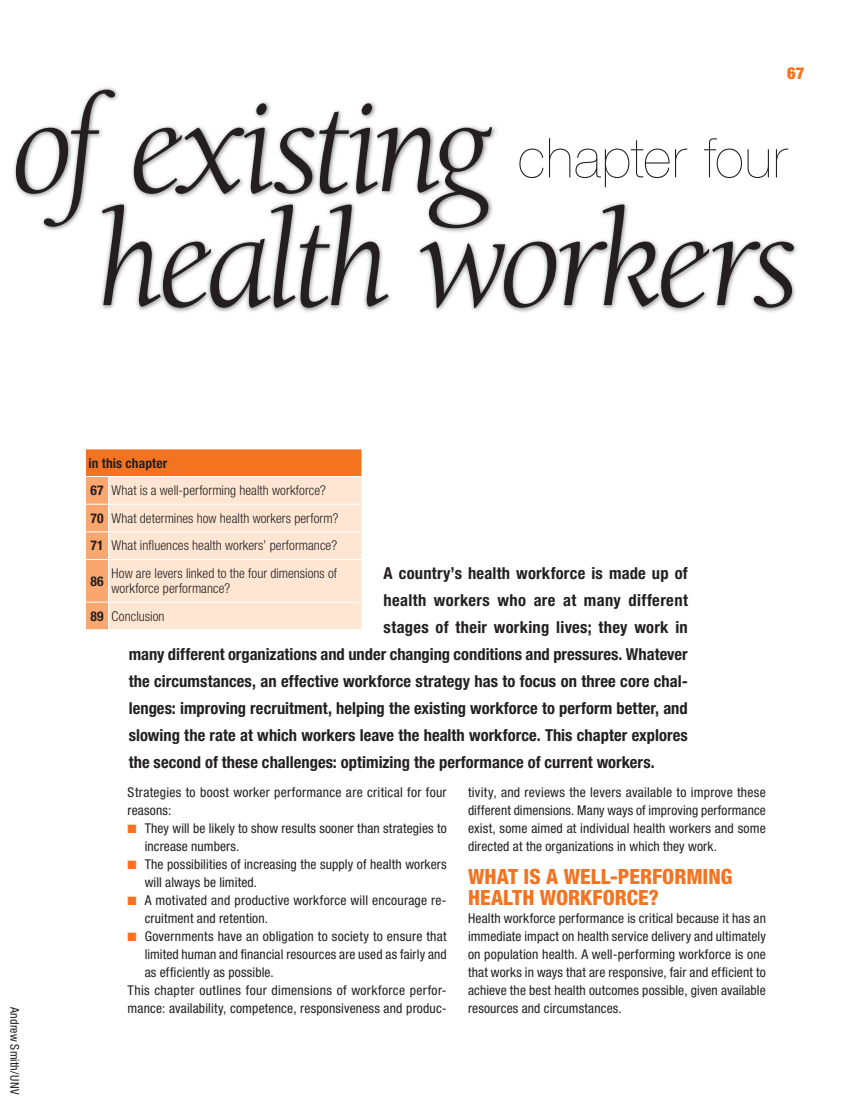
<style>
.page{position:relative;width:851px;height:1106px;background:#fff}
.page>*{position:absolute;margin:0;border:0;box-sizing:border-box;transform-origin:0 0}
.t1{font:italic 142.5px "Berkeley Std";letter-spacing:-.045em;color:#231f20}
.t2{font:200 54.9px "Helvetica Neue LT Std";letter-spacing:.015em;color:#231f20}
.t3{font:800 condensed 21px/21px "Helvetica Neue LT Std";color:#f47321}
.t4{font:700 condensed 16.5px "Helvetica Neue LT Std";letter-spacing:.005em;color:#231f20}
.t5{font:900 condensed 16.5px "Helvetica Neue LT Std";color:#f47321}
.t6{font:condensed 13.5px/18px "Helvetica Neue LT Std";letter-spacing:.015em;color:#231f20;text-align:justify}
.t7{font:300 condensed 13.5px/27.6px "Helvetica Neue LT Std";letter-spacing:.005em;color:#231f20}
.t8{font:700 condensed 13.5px "Helvetica Neue LT Std";color:#231f20}
.t9{font:condensed 12px "Helvetica Neue LT Std";letter-spacing:.015em;color:#231f20}
.t10{font:12px "Zapf Dingbats";color:#f47321}
.s1{font-weight:700}
</style>
<div class="page">
<div style="left:85px;top:449px;width:277px;height:27px;background:#f47321"></div>
<div style="left:109px;top:477px;width:252px;height:152px;background:#fee6d3"></div>
<hr style="left:109px;top:504px;width:253px;height:1px;background:#fff">
<hr style="left:109px;top:531px;width:253px;height:1px;background:#fff">
<svg style="left:361px;top:449px;width:1px;height:110px"></svg>
<hr style="left:109px;top:559px;width:253px;height:1px;background:#fff">
<hr style="left:109px;top:602px;width:253px;height:1px;background:#fff">
<svg style="left:361px;top:602px;width:1px;height:27px"></svg>
<svg style="left:85px;top:449px;width:24px;height:181px"></svg>
<div style="left:97px;top:199px;width:701px;height:114px;background:#231f20;opacity:.6"></div>
<div style="left:0;top:84px;width:497px;height:150px;background:#231f20;opacity:.6"></div>
<div style="left:437px;top:62px;width:334px;height:32px;background:#fff"></div>
<p class="t5" style="left:787px;top:63px;width:19px">67</p>
<h1 class="t1" style="left:12px;top:70px;width:481px">of existing</h1>
<h2 class="t2" style="left:517px;top:126px;width:271px">chapter four</h2>
<h1 class="t1" style="left:98px;top:183px;width:703px">health workers</h1>
<p class="t9" style="left:22px;top:1006px;width:90px;rotate:90deg">Andrew Smith/UNV</p>
<p class="t7" style="left:88px;top:449px;width:251px"><span class="s1">in this chapter<br>67</span> What is a well-performing health workforce?<br><span class="s1">70</span> What determines how health workers perform?<br><span class="s1">71</span> What influences health workers’ performance?</p>
<p class="t8" style="left:90px;top:572px;width:14px">86</p>
<p class="t7" style="left:112px;top:566px;width:227px;line-height:15px">How are levers linked to the four dimensions of workforce performance?</p>
<p class="t7" style="left:90px;top:602px;width:75px"><span class="s1">89</span> Conclusion</p>
<p class="t4" style="left:383px;top:563px;width:306px">A country’s health workforce is made up of</p>
<p class="t4" style="left:383px;top:590px;width:306px">health workers who are at many different</p>
<p class="t4" style="left:383px;top:617px;width:306px">stages of their working lives; they work in</p>
<p class="t4" style="left:129px;top:644px;width:560px">many different organizations and under changing conditions and pressures. Whatever</p>
<p class="t4" style="left:129px;top:671px;width:560px">the circumstances, an effective workforce strategy has to focus on three core chal-</p>
<p class="t4" style="left:129px;top:698px;width:560px">lenges: improving recruitment, helping the existing workforce to perform better, and</p>
<p class="t4" style="left:129px;top:725px;width:560px">slowing the rate at which workers leave the health workforce. This chapter explores</p>
<p class="t4" style="left:129px;top:752px;width:527px">the second of these challenges: optimizing the performance of current workers.</p>
<p class="t6" style="left:128px;top:783px;width:320px">Strategies to boost worker performance are critical for four reasons:</p>
<p class="t6" style="left:145px;top:819px;width:303px">They will be likely to show results sooner than strategies to</p>
<p class="t6" style="left:145px;top:837px;width:96px">increase numbers.</p>
<p class="t6" style="left:145px;top:855px;width:303px">The possibilities of increasing the supply of health workers</p>
<p class="t6" style="left:145px;top:873px;width:114px">will always be limited.</p>
<p class="t6" style="left:145px;top:891px;width:303px">A motivated and productive workforce will encourage re-</p>
<p class="t6" style="left:145px;top:909px;width:125px">cruitment and retention.</p>
<p class="t6" style="left:145px;top:927px;width:303px">Governments have an obligation to society to ensure that</p>
<p class="t6" style="left:145px;top:945px;width:303px">limited human and financial resources are used as fairly and</p>
<p class="t6" style="left:145px;top:963px;width:131px">as efficiently as possible.</p>
<p class="t6" style="left:128px;top:981px;width:320px">This chapter outlines four dimensions of workforce perfor-</p>
<p class="t6" style="left:128px;top:999px;width:320px">mance: availability, competence, responsiveness and produc-</p>
<p class="t6" style="left:468px;top:783px;width:299px">tivity, and reviews the levers available to improve these different dimensions. Many ways of improving performance exist, some aimed at individual health workers and some directed at the organizations in which they work.</p>
<h3 class="t3" style="left:468px;top:865px;width:266px">WHAT IS A WELL-PERFORMING<br>HEALTH WORKFORCE?</h3>
<p class="t6" style="left:468px;top:909px;width:299px">Health workforce performance is critical because it has an immediate impact on health service delivery and ultimately on population health. A well-performing workforce is one that works in ways that are responsive, fair and efficient to achieve the best health outcomes possible, given available resources and circumstances.</p>
<p class="t10" style="left:128px;top:823px;width:11px">■</p>
<p class="t10" style="left:128px;top:859px;width:11px">■</p>
<p class="t10" style="left:128px;top:895px;width:11px">■</p>
<p class="t10" style="left:128px;top:931px;width:11px">■</p>
</div>
